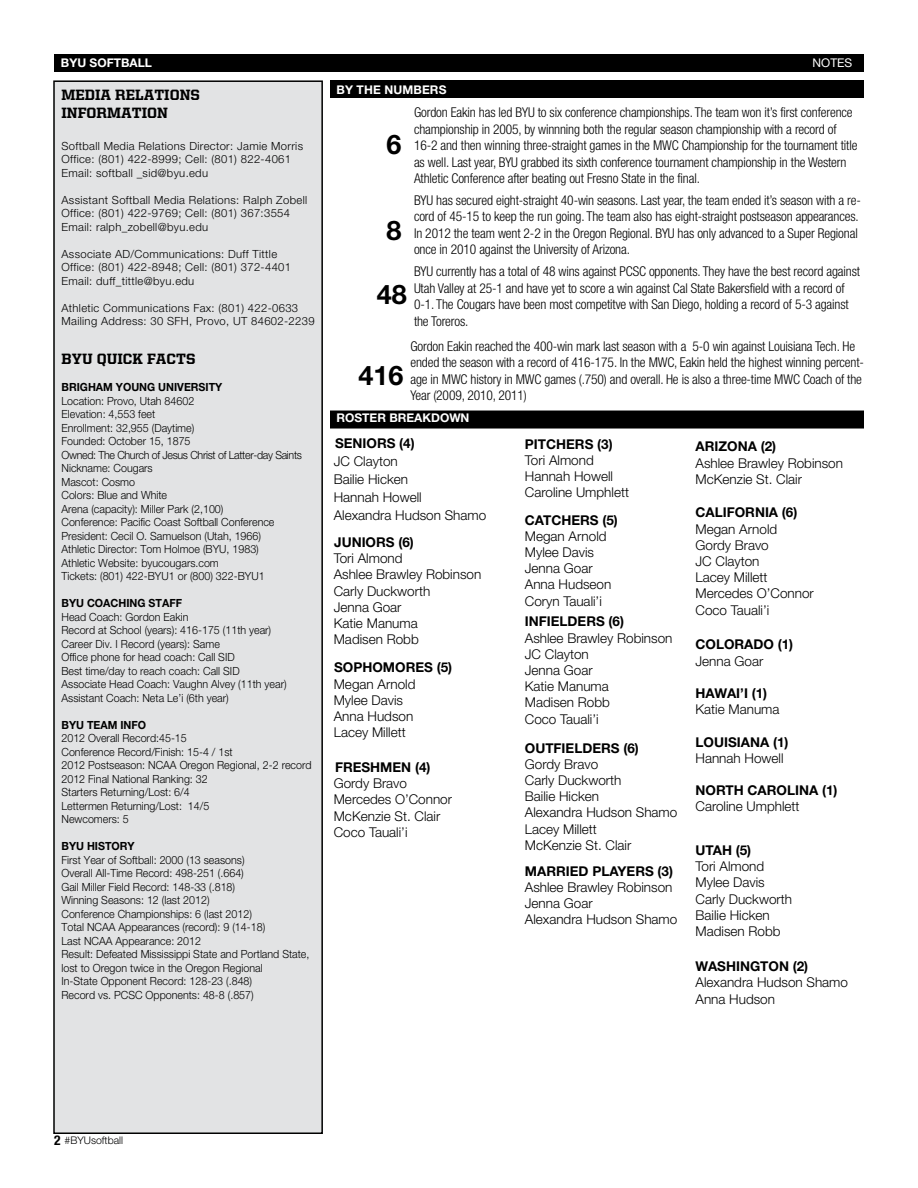
<style>
.page{position:relative;width:918px;height:1188px;background:#fff}
.page>*{position:absolute;margin:0;border:0;box-sizing:border-box;transform-origin:0 0}
.t1{font:700 27px "Helvetica Neue LT Std";color:#000}
.t2{font:800 15px/18px "United Serif Reg";color:#000}
.t3{font:300 condensed 13.5px/16.5px "Helvetica Neue LT Std";letter-spacing:-.01em;color:#000}
.t4{font:300 13.5px/16.2px "Helvetica Neue LT Std";color:#000}
.t5{font:700 13.5px "Helvetica Neue LT Std";color:#000}
.t6{font:700 condensed 13.5px "Helvetica Neue LT Std";color:#000}
.t7{font:700 12px "Helvetica Neue LT Std";color:#fff}
.t8{font:12px "Helvetica Neue LT Std";color:#fff}
.t9{font:300 11.25px/13.5px "Helvetica Neue LT Std";color:#000;scale:.95 1}
.t10{font:300 11.25px/13.5px "Helvetica Neue LT Std";letter-spacing:.03em;color:#000}
.t11{font:700 11.25px "Helvetica Neue LT Std";color:#000;scale:.95 1}
.t12{font:300 10.5px "Helvetica Neue LT Std";color:#000}
</style>
<div class="page">
<div style="left:54px;top:54px;width:810px;height:18px;background:#000"></div>
<div style="left:330px;top:80px;width:534px;height:18px;background:#000"></div>
<div style="left:330px;top:411px;width:534px;height:18px;background:#000"></div>
<div style="left:54px;top:81px;width:268px;height:1052px;background:#e2e3e4"></div>
<div style="left:53px;top:80px;width:270px;height:1054px;border:2px solid #000"></div>
<p class="t7" style="left:61px;top:55px;width:93px">BYU SOFTBALL</p>
<p class="t8" style="left:813px;top:56px;width:41px">NOTES</p>
<p class="t7" style="left:336px;top:82px;width:67px">BY THE NUMBERS</p>
<h2 class="t2" style="left:62px;top:86px;width:140px">MEDIA RELATIONS<br>INFORMATION</h2>
<p class="t10" style="left:62px;top:139px;width:243px">Softball Media Relations Director: Jamie Morris<br>Office: (801) 422-8999; Cell: (801) 822-4061<br>Email: softball _sid@byu.edu</p>
<p class="t10" style="left:62px;top:193px;width:247px">Assistant Softball Media Relations: Ralph Zobell<br>Office: (801) 422-9769; Cell: (801) 367:3554<br>Email: ralph_zobell@byu.edu</p>
<p class="t10" style="left:62px;top:247px;width:231px">Associate AD/Communications: Duff Tittle<br>Office: (801) 422-8948; Cell: (801) 372-4401<br>Email: duff_tittle@byu.edu</p>
<p class="t10" style="left:62px;top:301px;width:255px">Athletic Communications Fax: (801) 422-0633<br>Mailing Address: 30 SFH, Provo, UT 84602-2239</p>
<h2 class="t2" style="left:62px;top:350px;width:136px">BYU QUICK FACTS</h2>
<p class="t11" style="left:62px;top:380px;width:171px">BRIGHAM YOUNG UNIVERSITY</p>
<p class="t9" style="left:62px;top:394px;width:255px">Location: Provo, Utah 84602<br>Elevation: 4,553 feet<br>Enrollment: 32,955 (Daytime)<br>Founded: October 15, 1875<br>Owned: The Church of Jesus Christ of Latter-day Saints Nickname: Cougars<br>Mascot: Cosmo<br>Colors: Blue and White<br>Arena (capacity): Miller Park (2,100)<br>Conference: Pacific Coast Softball Conference President: Cecil O. Samuelson (Utah, 1966)<br>Athletic Director: Tom Holmoe (BYU, 1983)<br>Athletic Website: byucougars.com<br>Tickets: (801) 422-BYU1 or (800) 322-BYU1</p>
<p class="t11" style="left:62px;top:596px;width:128px">BYU COACHING STAFF</p>
<p class="t9" style="left:62px;top:610px;width:238px">Head Coach: Gordon Eakin<br>Record at School (years): 416-175 (11th year)<br>Career Div. I Record (years): Same<br>Office phone for head coach: Call SID<br>Best time/day to reach coach: Call SID Associate Head Coach: Vaughn Alvey (11th year)<br>Assistant Coach: Neta Le’i (6th year)</p>
<p class="t11" style="left:62px;top:718px;width:90px">BYU TEAM INFO</p>
<p class="t9" style="left:62px;top:731px;width:265px">2012 Overall Record:45-15<br>Conference Record/Finish: 15-4 / 1st<br>2012 Postseason: NCAA Oregon Regional, 2-2 record<br>2012 Final National Ranking: 32<br>Starters Returning/Lost: 6/4<br>Lettermen Returning/Lost: 14/5<br>Newcomers: 5</p>
<p class="t11" style="left:62px;top:839px;width:79px">BYU HISTO RY</p>
<p class="t9" style="left:62px;top:853px;width:263px">First Year of Softball: 2000 (13 seasons)<br>Overall All-Time Record: 498-251 (.664)<br>Gail Miller Field Record: 148-33 (.818)<br>Winning Seasons: 12 (last 2012)<br>Conference Championships: 6 (last 2012)<br>Total NCAA Appearances (record): 9 (14-18)<br>Last NCAA Appearance: 2012<br>Result: Defeated Mississippi State and Portland State, lost to Oregon twice in the Oregon Regional<br>In-State Opponent Record: 128-23 (.848)<br>Record vs. PCSC Opponents: 48-8 (.857)</p>
<p class="t3" style="left:414px;top:104px;width:445px">Gordon Eakin has led BYU to six conference championships. The team won it’s first conference championship in 2005, by winnning both the regular season championship with a record of 16-2 and then winning three-straight games in the MWC Championship for the tournament title as well. Last year, BYU grabbed its sixth conference tournament championship in the Western Athletic Conference after beating out Fresno State in the final.</p>
<p class="t3" style="left:414px;top:192px;width:448px">BYU has secured eight-straight 40-win seasons. Last year, the team ended it’s season with a re&shy;cord of 45-15 to keep the run going. The team also has eight-straight postseason appearances.<br>In 2012 the team went 2-2 in the Oregon Regional. BYU has only advanced to a Super Regional once in 2010 against the University of Arizona.</p>
<p class="t3" style="left:414px;top:263px;width:448px">BYU currently has a total of 48 wins against PCSC opponents. They have the best record against Utah Valley at 25-1 and have yet to score a win against Cal State Bakersfield with a record of 0-1. The Cougars have been most competitve with San Diego, holding a record of 5-3 against the Toreros.</p>
<h1 class="t1" style="left:386px;top:128px;width:17px">6</h1>
<h1 class="t1" style="left:386px;top:214px;width:17px">8</h1>
<h1 class="t1" style="left:377px;top:278px;width:32px">48</h1>
<p class="t3" style="left:410px;top:338px;width:455px">Gordon Eakin reached the 400-win mark last season with a 5-0 win against Louisiana Tech. He ended the season with a record of 416-175. In the MWC, Eakin held the highest winning percent&shy;age in MWC history in MWC games (.750) and overall. He is also a three-time MWC Coach of the Year (2009, 2010, 2011)</p>
<h1 class="t1" style="left:359px;top:359px;width:47px">416</h1>
<p class="t7" style="left:336px;top:410px;width:135px">ROSTER BREAKDOWN</p>
<p class="t5" style="left:335px;top:435px;width:81px">SENIORS (4)</p>
<p class="t4" style="left:334px;top:452px;width:154px;line-height:18px">JC Clayton<br>Bailie Hicken<br>Hannah Howell<br>Alexandra Hudson Shamo</p>
<p class="t5" style="left:525px;top:435px;width:89px">PITCHERS (3)</p>
<p class="t4" style="left:525px;top:452px;width:106px">Tori Almond<br>Hannah Howell<br>Caroline Umphlett</p>
<p class="t5" style="left:696px;top:438px;width:82px">ARIZONA (2)</p>
<p class="t4" style="left:696px;top:454px;width:149px">Ashlee Brawley Robinson<br>McKenzie St. Clair</p>
<p class="t5" style="left:696px;top:504px;width:103px">CALIFORNIA (6)</p>
<p class="t4" style="left:696px;top:520px;width:120px">Megan Arnold<br>Gordy Bravo<br>JC Clayton<br>Lacey Millett<br>Mercedes O’Connor<br>Coco Tauali’i</p>
<p class="t5" style="left:696px;top:636px;width:99px">COLORADO (1)</p>
<p class="t4" style="left:696px;top:652px;width:69px">Jenna Goar</p>
<p class="t5" style="left:696px;top:685px;width:73px">HAWAI’I (1)</p>
<p class="t4" style="left:696px;top:701px;width:86px">Katie Manuma</p>
<p class="t5" style="left:696px;top:733px;width:94px">LOUISIANA (1)</p>
<p class="t4" style="left:696px;top:750px;width:90px">Hannah Howell</p>
<p class="t5" style="left:696px;top:782px;width:144px">NORTH CAROLINA (1)</p>
<p class="t4" style="left:696px;top:798px;width:106px">Caroline Umphlett</p>
<p class="t5" style="left:696px;top:842px;width:57px">UTAH (5)</p>
<p class="t4" style="left:696px;top:858px;width:98px">Tori Almond<br>Mylee Davis<br>Carly Duckworth<br>Bailie Hicken<br>Madisen Robb</p>
<p class="t5" style="left:696px;top:958px;width:114px">WASHINGTON (2)</p>
<p class="t4" style="left:696px;top:974px;width:154px">Alexandra Hudson Shamo<br>Anna Hudson</p>
<p class="t5" style="left:525px;top:511px;width:95px">CATCHERS (5)</p>
<p class="t4" style="left:525px;top:528px;width:88px">Megan Arnold<br>Mylee Davis<br>Jenna Goar<br>Anna Hudseon<br>Coryn Tauali’i</p>
<p class="t5" style="left:525px;top:613px;width:101px">INFIELDERS (6)</p>
<p class="t4" style="left:525px;top:629px;width:149px">Ashlee Brawley Robinson<br>JC Clayton<br>Jenna Goar<br>Katie Manuma<br>Madisen Robb<br>Coco Tauali’i</p>
<p class="t5" style="left:525px;top:739px;width:116px">OUTFIELDERS (6)</p>
<p class="t4" style="left:525px;top:756px;width:154px">Gordy Bravo<br>Carly Duckworth<br>Bailie Hicken<br>Alexandra Hudson Shamo<br>Lacey Millett<br>McKenzie St. Clair</p>
<p class="t5" style="left:334px;top:534px;width:81px">JUNIORS (6)</p>
<p class="t4" style="left:334px;top:550px;width:149px">Tori Almond<br>Ashlee Brawley Robinson<br>Carly Duckworth<br>Jenna Goar<br>Katie Manuma<br>Madisen Robb</p>
<p class="t5" style="left:334px;top:659px;width:120px">SOPHOMORES (5)</p>
<p class="t4" style="left:334px;top:675px;width:83px">Megan Arnold<br>Mylee Davis<br>Anna Hudson<br>Lacey Millett</p>
<p class="t5" style="left:335px;top:759px;width:97px">FRESHMEN (4)</p>
<p class="t4" style="left:334px;top:775px;width:120px">Gordy Bravo<br>Mercedes O’Connor<br>McKenzie St. Clair<br>Coco Tauali’i</p>
<p class="t5" style="left:525px;top:863px;width:150px">MARRIED PLAYERS (3)</p>
<p class="t4" style="left:525px;top:879px;width:154px">Ashlee Brawley Robinson<br>Jenna Goar<br>Alexandra Hudson Shamo</p>
<p class="t6" style="left:54px;top:1132px;width:8px">2</p>
<p class="t12" style="left:65px;top:1134px;width:60px">#BYUsoftball</p>
</div>
